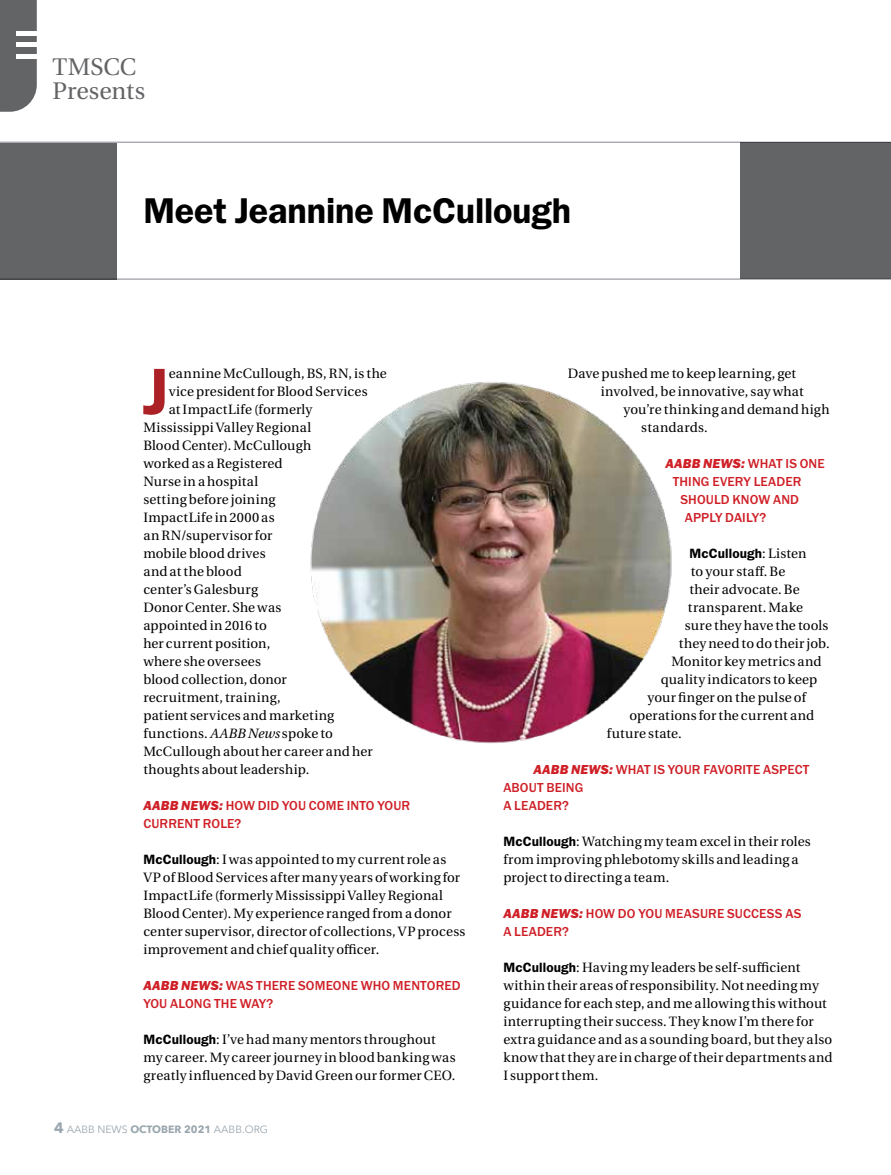
<style>
.page{position:relative;width:891px;height:1175px;background:#fff}
.page>*{position:absolute;margin:0;border:0;box-sizing:border-box;transform-origin:0 0}
.t1{font:600 66px "ITC Franklin Gothic Std";color:#ab2126}
.t2{font:600 36px "ITC Franklin Gothic Std";letter-spacing:-.005em;color:#000}
.t3{font:24px/24px "Heuristica";color:#636466}
.t4{font:13.5px/18px "Heuristica";letter-spacing:.015em;color:#000}
.t5{font:500 13.5px/18px "ITC Franklin Gothic Std";letter-spacing:.01em;color:#cf2027}
.t6{font:13.5px "ITC Franklin Gothic Std Hvy It";letter-spacing:.015em;color:#cf2027}
.t7{font:600 13.5px "ITC Franklin Gothic Std";letter-spacing:.01em;color:#000}
.t8{font:10.5px "Avenir Next";color:#9aa6ae}
.s1{font-style:italic}
.s2{font-family:"ITC Franklin Gothic Std Hvy It";font-weight:400}
.s3{font-family:"ITC Franklin Gothic Std";font-weight:600}
.s4{font-weight:700;font-size:15px}
.s5{font-weight:700}
.s6{font-family:"ITC Franklin Gothic Std";font-weight:500}
.s7{font-family:"Heuristica";font-weight:400}
</style>
<div class="page">
<hr style="left:0;top:142px;width:891px;height:1px;background:#84858c">
<hr style="left:0;top:279px;width:891px;height:1px;background:#84858c">
<svg style="left:0;top:0;width:37px;height:112px;background:#6c6d6f"></svg>
<hr style="left:16px;top:32px;width:21px;height:4px;background:#fff">
<hr style="left:16px;top:43px;width:21px;height:4px;background:#fff">
<hr style="left:16px;top:54px;width:21px;height:4px;background:#fff">
<div style="left:0;top:143px;width:117px;height:137px;background:#636466"></div>
<div style="left:741px;top:142px;width:150px;height:137px;background:#636466"></div>
<img style="left:310px;top:382px;width:362px;height:362px">
<h3 class="t3" style="left:52px;top:55px;width:94px">TMSCC<br>Presents</h3>
<h2 class="t2" style="left:143px;top:189px;width:429px">Meet Jeannine McCullough</h2>
<h1 class="t1" style="left:142px;top:352px;width:28px">J</h1>
<p class="t4" style="left:169px;top:365px;width:220px">eannine McCullough, BS, RN, is the</p>
<p class="t4" style="left:169px;top:383px;width:200px">vice president for Blood Services</p>
<p class="t4" style="left:169px;top:401px;width:145px">at ImpactLife (formerly</p>
<p class="t4" style="left:143px;top:419px;width:169px">Mississippi Valley Regional</p>
<p class="t4" style="left:143px;top:437px;width:170px">Blood Center). McCullough</p>
<p class="t4" style="left:143px;top:455px;width:141px">worked as a Registered</p>
<p class="t4" style="left:143px;top:473px;width:116px">Nurse in a hospital</p>
<p class="t4" style="left:143px;top:491px;width:134px">setting before joining</p>
<p class="t4" style="left:143px;top:508px;width:133px">ImpactLife in 2000 as</p>
<p class="t4" style="left:143px;top:526px;width:131px">an RN/supervisor for</p>
<p class="t4" style="left:143px;top:544px;width:124px">mobile blood drives</p>
<p class="t4" style="left:143px;top:562px;width:100px">and at the blood</p>
<p class="t4" style="left:143px;top:580px;width:116px">center’s Galesburg</p>
<p class="t4" style="left:143px;top:598px;width:140px">Donor Center. She was</p>
<p class="t4" style="left:143px;top:616px;width:125px">appointed in 2016 to</p>
<p class="t4" style="left:143px;top:634px;width:128px">her current position,</p>
<p class="t4" style="left:143px;top:652px;width:119px">where she oversees</p>
<p class="t4" style="left:143px;top:670px;width:145px">blood collection, donor</p>
<p class="t4" style="left:143px;top:688px;width:139px">recruitment, training,</p>
<p class="t4" style="left:143px;top:706px;width:192px">patient services and marketing</p>
<p class="t4" style="left:143px;top:724px;width:191px">functions. <span class="s1">AABB News</span> spoke to</p>
<p class="t4" style="left:143px;top:742px;width:231px">McCullough about her career and her</p>
<p class="t4" style="left:143px;top:760px;width:168px">thoughts about leadership.</p>
<p class="t5" style="left:143px;top:797px;width:268px"><span class="s2">AABB NEWS:</span> HOW DID YOU COME INTO YOUR<br>CURRENT ROLE?</p>
<p class="t4" style="left:143px;top:850px;width:324px"><span class="s3">McCullough</span>: I was appointed to my current role as VP of Blood Services after many years of working for ImpactLife (formerly Mississippi Valley Regional Blood Center). My experience ranged from a donor center supervisor, director of collections, VP process improvement and chief quality officer.</p>
<p class="t5" style="left:143px;top:977px;width:319px"><span class="s2">AABB NEWS:</span> WAS THERE SOMEONE WHO MENTORED<br>YOU ALONG THE WAY?</p>
<p class="t4" style="left:143px;top:1030px;width:314px"><span class="s3">McCullough</span>: I’ve had many mentors throughout my career. My career journey in blood banking was greatly influenced by David Green our former CEO.</p>
<p class="t8" style="left:54px;top:1120px;width:216px"><span class="s4">4</span> AABB NEWS <span class="s5">OCTOBER 2021</span> AABB.ORG</p>
<p class="t4" style="left:568px;top:364px;width:230px">Dave pushed me to keep learning, get</p>
<p class="t4" style="left:601px;top:382px;width:204px">involved, be innovative, say what</p>
<p class="t4" style="left:623px;top:400px;width:208px">you’re thinking and demand high</p>
<p class="t4" style="left:641px;top:418px;width:68px">standards.</p>
<p class="t6" style="left:665px;top:455px;width:161px">AABB NEWS: <span class="s6">WHAT IS ONE</span></p>
<p class="t5" style="left:673px;top:473px;width:130px">THING EVERY LEADER</p>
<p class="t5" style="left:680px;top:491px;width:120px">SHOULD KNOW AND</p>
<p class="t5" style="left:685px;top:509px;width:83px">APPLY DAILY?</p>
<p class="t7" style="left:689px;top:545px;width:119px">McCullough<span class="s7">: Listen</span></p>
<p class="t4" style="left:691px;top:562px;width:96px">to your staff. Be</p>
<p class="t4" style="left:689px;top:580px;width:112px">their advocate. Be</p>
<p class="t4" style="left:688px;top:598px;width:117px">transparent. Make</p>
<p class="t4" style="left:685px;top:616px;width:145px">sure they have the tools</p>
<p class="t4" style="left:679px;top:634px;width:152px">they need to do their job.</p>
<p class="t4" style="left:671px;top:652px;width:152px">Monitor key metrics and</p>
<p class="t4" style="left:661px;top:670px;width:158px">quality indicators to keep</p>
<p class="t4" style="left:647px;top:688px;width:160px">your finger on the pulse of</p>
<p class="t4" style="left:629px;top:706px;width:186px">operations for the current and</p>
<p class="t4" style="left:607px;top:724px;width:77px">future state.</p>
<p class="t5" style="left:503px;top:760px;width:307px;text-indent:30px"><span class="s2">AABB NEWS:</span> WHAT IS YOUR FAVORITE ASPECT<br>ABOUT BEING<br>A LEADER?</p>
<p class="t4" style="left:503px;top:832px;width:309px"><span class="s3">McCullough</span>: Watching my team excel in their roles from improving phlebotomy skills and leading a project to directing a team.</p>
<p class="t5" style="left:503px;top:904px;width:300px"><span class="s2">AABB NEWS:</span> HOW DO YOU MEASURE SUCCESS AS<br>A LEADER?</p>
<p class="t4" style="left:503px;top:958px;width:331px"><span class="s3">McCullough</span>: Having my leaders be self-sufficient within their areas of responsibility. Not needing my guidance for each step, and me allowing this without interrupting their success. They know I’m there for extra guidance and as a sounding board, but they also know that they are in charge of their departments and I support them.</p>
</div>
